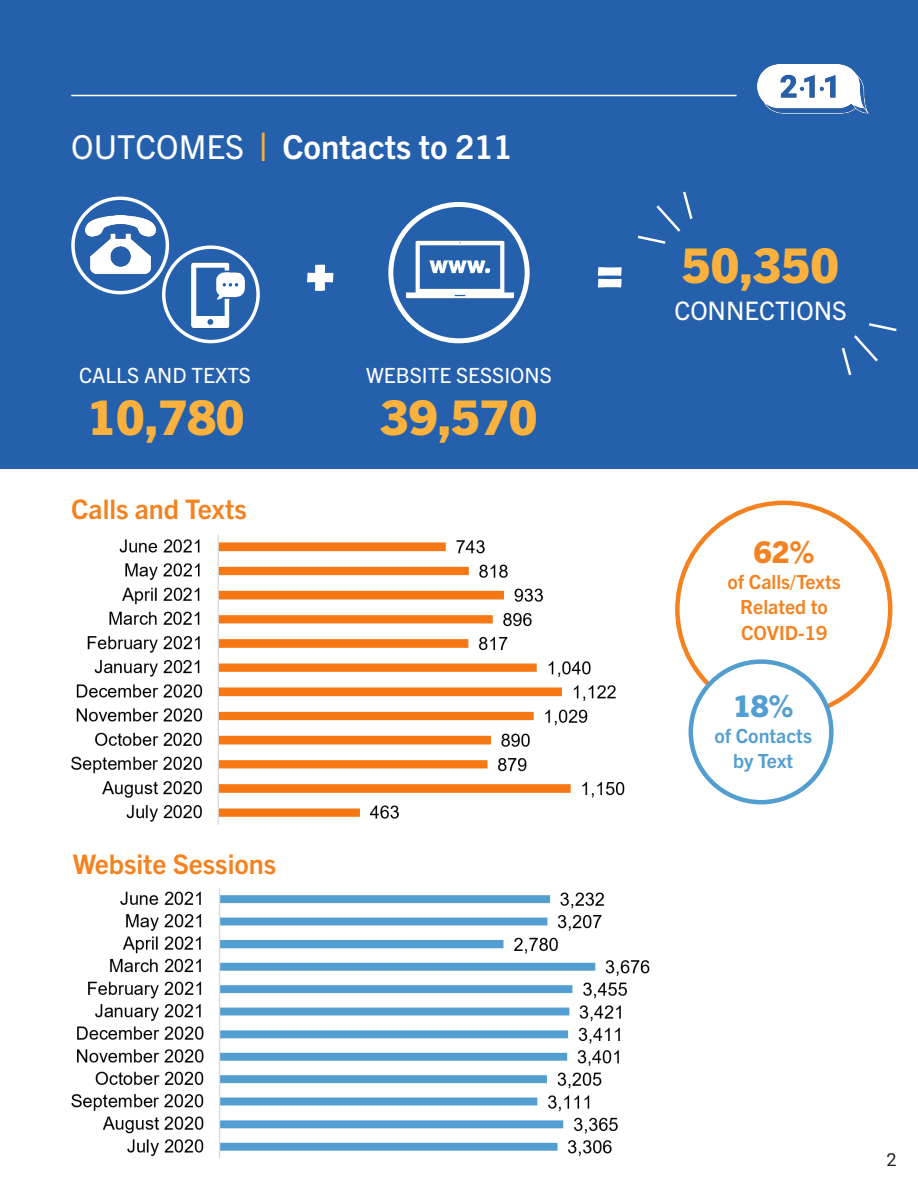
<style>
.page{position:relative;width:918px;height:1188px;background:#fff}
.page>*{position:absolute;margin:0;border:0;box-sizing:border-box;transform-origin:0 0}
.t1{font:700 52.5px "Berlin Sans FB";color:#fff}
.t2{font:800 48px "Trade Gothic Next LT Pro";color:#fbb13d}
.t3{font:700 33px "Trade Gothic Next LT Pro";color:#fff}
.t4{font:800 30px "Trade Gothic Next LT Pro";color:#f58220}
.t5{font:800 30px "Trade Gothic Next LT Pro";color:#539ed0}
.t6{font:700 27px "Trade Gothic Next LT Pro";color:#f58220}
.t7{font:25.5px "Trade Gothic Next LT Pro";color:#fff}
.t8{font:21px "Trade Gothic Next LT Pro";color:#fff}
.t9{font:700 19.5px/25.5px "Trade Gothic Next LT Pro";color:#f58220;text-align:center}
.t10{font:700 19.5px/25.5px "Trade Gothic Next LT Pro";color:#539ed0;text-align:center}
.t11{font:18px "Roboto";color:#231f20}
.s1{font-weight:400}
.s2{font-weight:800;font-size:36px;color:#fbb13d}
</style>
<div class="page">
<div style="left:0;top:0;width:918px;height:469px;background:#2560ad"></div>
<hr style="left:71px;top:95px;width:666px;height:1px;background:#fff">
<img style="left:757px;top:64px;width:111px;height:50px">
<img style="left:86px;top:216px;width:69px;height:58px">
<div style="left:71px;top:197px;width:98px;height:97px;border:3px solid #fff;border-radius:50%"></div>
<img style="left:191px;top:260px;width:62px;height:70px">
<div style="left:162px;top:245px;width:98px;height:98px;border:3px solid #fff;border-radius:50%"></div>
<img style="left:400px;top:210px;width:120px;height:119px">
<div style="left:388px;top:202px;width:142px;height:141px;border:5px solid #fff;border-radius:50%"></div>
<svg style="left:637px;top:191px;width:56px;height:53px"></svg>
<svg style="left:841px;top:323px;width:56px;height:53px"></svg>
<img style="left:71px;top:535px;width:554px;height:290px">
<img style="left:71px;top:888px;width:579px;height:270px">
<div style="left:689px;top:659px;width:145px;height:145px;border:4px solid #539ed0;border-radius:50%"></div>
<p class="t3" style="left:71px;top:124px;width:443px"><span class="s1">OUTCOMES</span> <span class="s2">|</span> Contacts to 211</p>
<p class="t1" style="left:306px;top:245px;width:30px">+</p>
<p class="t1" style="left:596px;top:245px;width:29px">=</p>
<p class="t8" style="left:79px;top:361px;width:173px">CALLS AND TEXTS</p>
<p class="t8" style="left:366px;top:361px;width:187px">WEBSITE SESSIONS</p>
<p class="t2" style="left:88px;top:384px;width:158px">10,780</p>
<p class="t2" style="left:381px;top:384px;width:158px">39,570</p>
<p class="t6" style="left:71px;top:490px;width:177px">Calls and Texts</p>
<p class="t6" style="left:73px;top:846px;width:205px">Website Sessions</p>
<p class="t2" style="left:682px;top:232px;width:158px">50,350</p>
<p class="t7" style="left:674px;top:293px;width:174px">CONNECTIONS</p>
<p class="t4" style="left:754px;top:531px;width:62px">62%</p>
<p class="t9" style="left:727px;top:567px;width:115px">of Calls/Texts<br>Related to<br>COVID-19</p>
<p class="t5" style="left:733px;top:685px;width:62px">18%</p>
<p class="t10" style="left:714px;top:722px;width:99px">of Contacts by Text</p>
<p class="t11" style="left:886px;top:1147px;width:12px">2</p>
</div>
